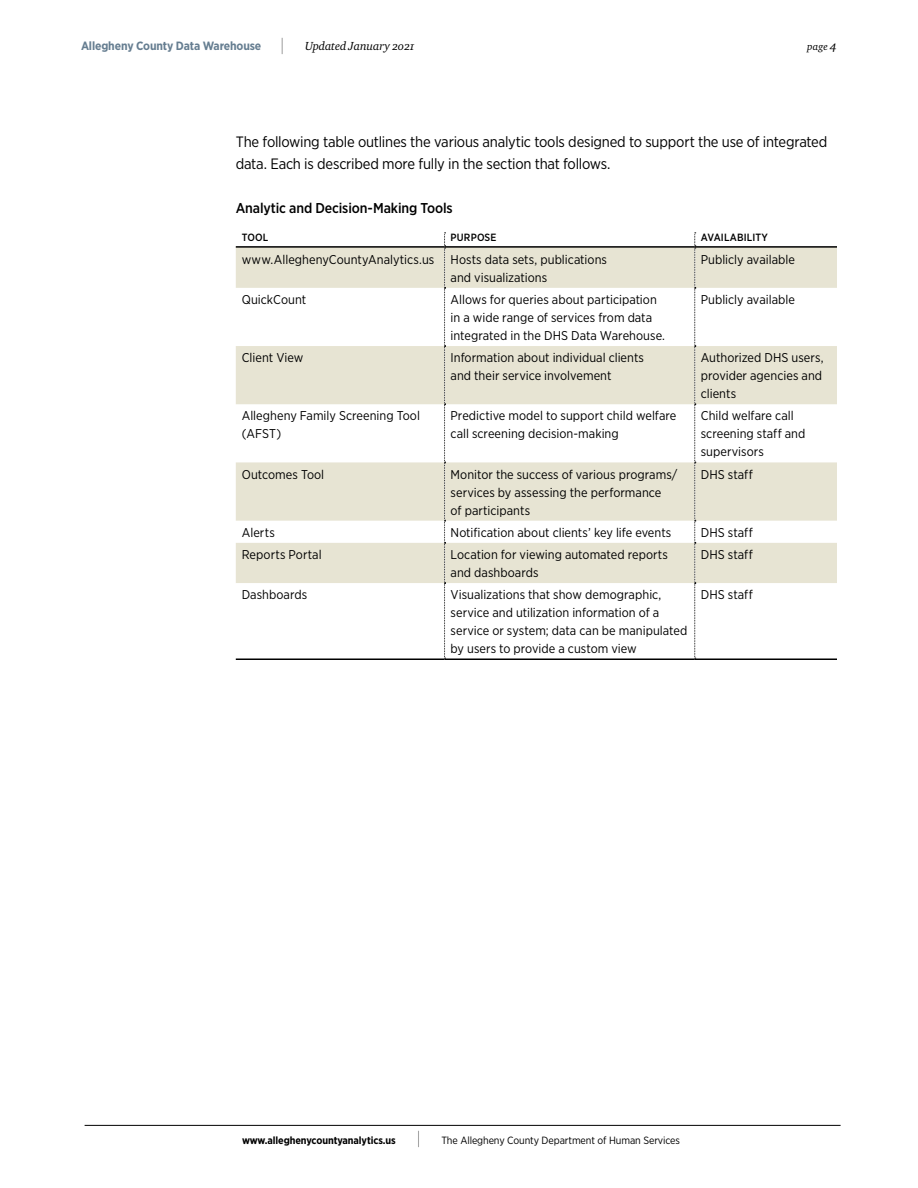
<style>
.page{position:relative;width:918px;height:1188px;background:#fff}
.page>*{position:absolute;margin:0;border:0;box-sizing:border-box;transform-origin:0 0}
.t1{font:15px/22.5px "Gotham Narrow";letter-spacing:-.015em;color:#000}
.t2{font:500 14.25px "Gotham Narrow";letter-spacing:-.01em;color:#000}
.t3{font:12.75px/18px "Gotham Narrow";color:#000}
.t4{font:700 12px "Gotham Narrow";letter-spacing:-.01em;color:#667e91}
.t5{font:12px "Charter ITC Regu Ital OS";letter-spacing:-.01em;color:#000}
.t6{font:10.5px "Gotham Narrow";letter-spacing:-.01em;color:#000}
.t7{font:700 10.5px "Gotham Narrow";letter-spacing:-.01em;color:#000}
.t8{font:500 10.5px "Gotham Narrow";letter-spacing:.015em;color:#000}
.t9{font:10.5px "Charter ITC Regu Ital OS";color:#000}
.s1{font-weight:100;font-size:18px;color:#000}
.s2{font-size:13.5px}
.s3{font-weight:100;font-size:18px}
</style>
<div class="page">
<hr style="left:85px;top:1125px;width:756px;height:1px;background:#000">
<svg style="left:236px;top:248px;width:601px;height:335px;fill:#e7e4d3"></svg>
<svg style="left:444px;top:232px;width:2px;height:426px"></svg>
<svg style="left:694px;top:232px;width:2px;height:426px"></svg>
<hr style="left:236px;top:246px;width:209px;height:2px;background:#000">
<hr style="left:445px;top:246px;width:250px;height:2px;background:#000">
<hr style="left:695px;top:246px;width:142px;height:2px;background:#000">
<hr style="left:236px;top:658px;width:209px;height:2px;background:#000">
<hr style="left:445px;top:658px;width:250px;height:2px;background:#000">
<hr style="left:695px;top:658px;width:142px;height:2px;background:#000">
<p class="t4" style="left:81px;top:38px;width:205px">Allegheny County Data Warehouse <span class="s1">|</span></p>
<p class="t5" style="left:305px;top:39px;width:111px">Updated January 2021</p>
<p class="t9" style="left:807px;top:40px;width:31px">page <span class="s2">4</span></p>
<p class="t1" style="left:236px;top:130px;width:593px">The following table outlines the various analytic tools designed to support the use of integrated data. Each is described more fully in the section that follows.</p>
<p class="t2" style="left:236px;top:199px;width:218px">Analytic and Decision-Making Tools</p>
<p class="t8" style="left:242px;top:231px;width:28px">TOOL</p>
<p class="t8" style="left:451px;top:231px;width:47px">PURPOSE</p>
<p class="t8" style="left:701px;top:231px;width:69px">AVAILABILITY</p>
<p class="t3" style="left:242px;top:250px;width:194px">www.AlleghenyCountyAnalytics.us</p>
<p class="t3" style="left:451px;top:250px;width:158px">Hosts data sets, publications and visualizations</p>
<p class="t3" style="left:701px;top:250px;width:96px">Publicly available</p>
<p class="t3" style="left:242px;top:290px;width:66px">QuickCount</p>
<p class="t3" style="left:451px;top:290px;width:216px">Allows for queries about participation in a wide range of services from data integrated in the DHS Data Warehouse.</p>
<p class="t3" style="left:701px;top:290px;width:96px">Publicly available</p>
<p class="t3" style="left:242px;top:349px;width:63px">Client View</p>
<p class="t3" style="left:451px;top:349px;width:195px">Information about individual clients and their service involvement</p>
<p class="t3" style="left:701px;top:349px;width:124px;text-align:justify">Authorized DHS users, provider agencies and clients</p>
<p class="t3" style="left:242px;top:407px;width:180px">Allegheny Family Screening Tool (AFST)</p>
<p class="t3" style="left:451px;top:407px;width:227px">Predictive model to support child welfare call screening decision-making</p>
<p class="t3" style="left:701px;top:407px;width:106px">Child welfare call screening staff and supervisors</p>
<p class="t3" style="left:242px;top:465px;width:84px">Outcomes Tool</p>
<p class="t3" style="left:451px;top:465px;width:228px">Monitor the success of various programs/ services by assessing the performance<br>of participants</p>
<p class="t3" style="left:701px;top:465px;width:53px">DHS staff</p>
<p class="t3" style="left:242px;top:523px;width:35px">Alerts</p>
<p class="t3" style="left:451px;top:523px;width:222px">Notification about clients’ key life events</p>
<p class="t3" style="left:701px;top:523px;width:53px">DHS staff</p>
<p class="t3" style="left:242px;top:545px;width:81px">Reports Portal</p>
<p class="t3" style="left:451px;top:545px;width:219px">Location for viewing automated reports and dashboards</p>
<p class="t3" style="left:701px;top:545px;width:53px">DHS staff</p>
<p class="t3" style="left:242px;top:586px;width:67px">Dashboards</p>
<p class="t3" style="left:451px;top:586px;width:238px">Visualizations that show demographic, service and utilization information of a service or system; data can be manipulated by users to provide a custom view</p>
<p class="t3" style="left:701px;top:586px;width:53px">DHS staff</p>
<p class="t7" style="left:242px;top:1133px;width:180px">www.alleghenycountyanalytics.us <span class="s3">|</span></p>
<p class="t6" style="left:441px;top:1134px;width:240px">The Allegheny County Department of Human Services</p>
</div>
